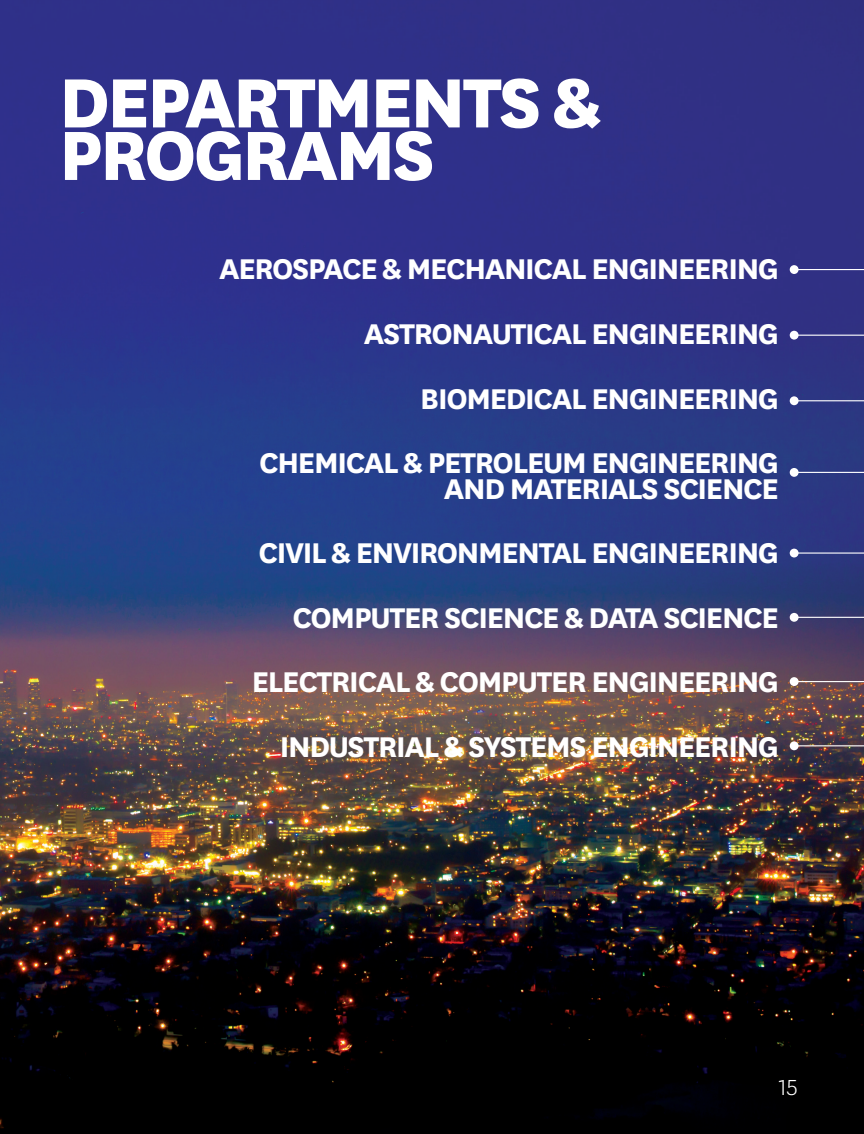
<style>
.page{position:relative;width:864px;height:1134px;background:#fff}
.page>*{position:absolute;margin:0;border:0;box-sizing:border-box;transform-origin:0 0}
.t1{font:800 81.45px "National";letter-spacing:-.04em;color:#fff}
.t2{font:700 33.45px/25.5px "National";letter-spacing:-.04em;color:#fff;text-align:right}
.t3{font:300 25.5px "National";color:#fff}
</style>
<div class="page">
<img style="left:0;top:0;width:864px;height:1134px">
<div style="left:790px;top:265px;width:9px;height:9px;background:#fff;border-radius:50%"></div>
<hr style="left:794px;top:269px;width:70px;height:1px;background:#fff">
<div style="left:790px;top:331px;width:9px;height:9px;background:#fff;border-radius:50%"></div>
<hr style="left:794px;top:335px;width:70px;height:1px;background:#fff">
<div style="left:790px;top:396px;width:9px;height:9px;background:#fff;border-radius:50%"></div>
<hr style="left:794px;top:400px;width:70px;height:1px;background:#fff">
<div style="left:790px;top:468px;width:9px;height:9px;background:#fff;border-radius:50%"></div>
<hr style="left:794px;top:472px;width:70px;height:1px;background:#fff">
<div style="left:790px;top:549px;width:9px;height:8px;background:#fff;border-radius:50%"></div>
<hr style="left:794px;top:553px;width:70px;height:1px;background:#fff">
<div style="left:790px;top:613px;width:9px;height:9px;background:#fff;border-radius:50%"></div>
<hr style="left:794px;top:617px;width:70px;height:1px;background:#fff">
<div style="left:790px;top:677px;width:9px;height:9px;background:#fff;border-radius:50%"></div>
<hr style="left:794px;top:681px;width:70px;height:1px;background:#fff">
<div style="left:790px;top:741px;width:9px;height:9px;background:#fff;border-radius:50%"></div>
<hr style="left:794px;top:745px;width:70px;height:1px;background:#fff">
<p class="t1" style="left:59px;top:44px;width:544px">DEPARTMENTS &amp;</p>
<p class="t1" style="left:59px;top:96px;width:378px">PROGRAMS</p>
<p class="t2" style="left:219px;top:254px;width:561px">AEROSPACE &amp; MECHANICAL ENGINEERING</p>
<p class="t2" style="left:364px;top:319px;width:417px">ASTRONAUTICAL ENGINEERING</p>
<p class="t2" style="left:420px;top:383px;width:360px">BIOMEDICAL ENGINEERING</p>
<p class="t2" style="left:259px;top:448px;width:521px">CHEMICAL &amp; PETROLEUM ENGINEERING<br>AND MATERIALS SCIENCE</p>
<p class="t2" style="left:259px;top:538px;width:522px">CIVIL &amp; ENVIRONMENTAL ENGINEERING</p>
<p class="t2" style="left:292px;top:602px;width:488px">COMPUTER SCIENCE &amp; DATA SCIENCE</p>
<p class="t2" style="left:252px;top:667px;width:529px">ELECTRICAL &amp; COMPUTER ENGINEERING</p>
<p class="t2" style="left:280px;top:731px;width:501px">INDUSTRIAL &amp; SYSTEMS ENGINEERING</p>
<p class="t3" style="left:779px;top:1071px;width:20px">15</p>
</div>
